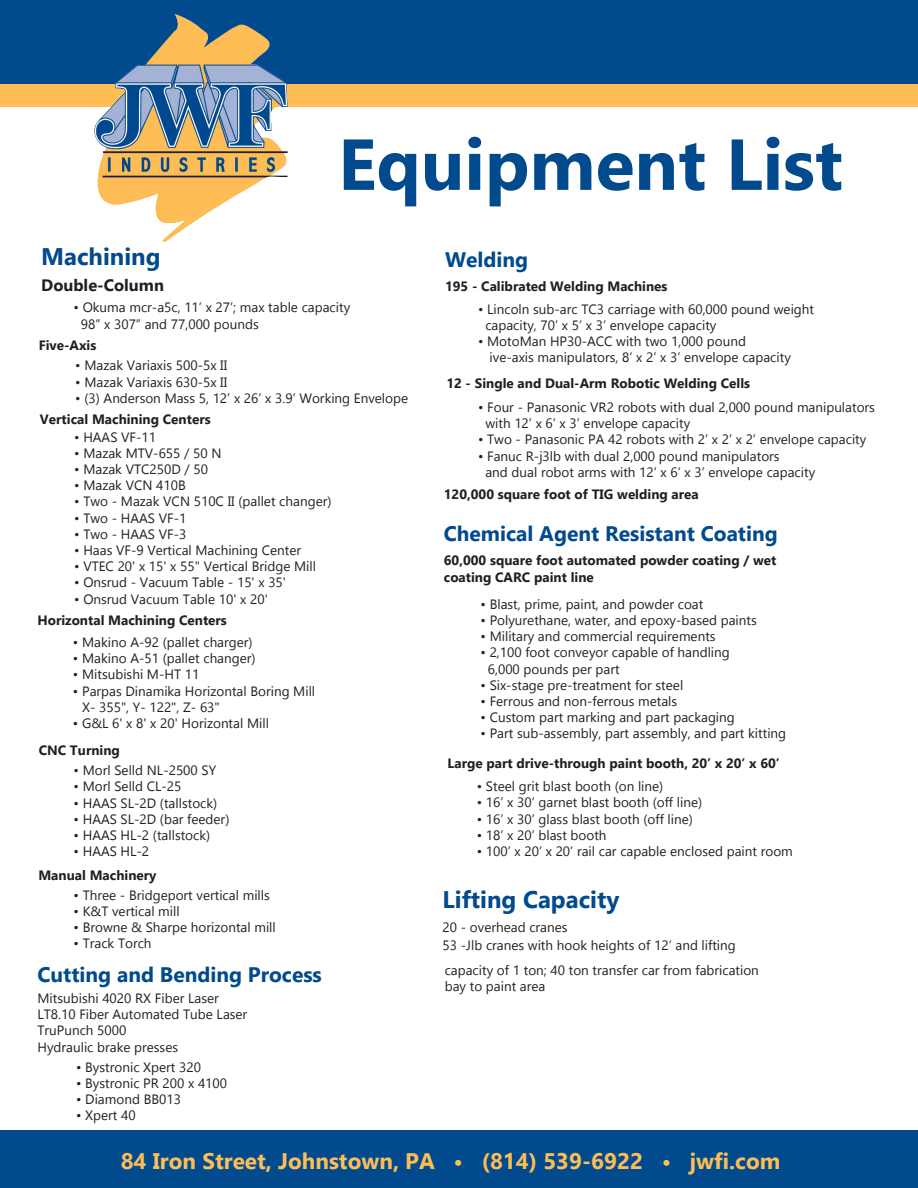
<style>
.page{position:relative;width:918px;height:1188px;background:#fff}
.page>*{position:absolute;margin:0;border:0;box-sizing:border-box;transform-origin:0 0}
.t1{font:700 72px "Gadugi";color:#004a8d}
.t2{font:700 24px "Gadugi";color:#004a8d}
.t3{font:700 22.5px "Gadugi";color:#fdbe56}
.t4{font:700 21px "Gadugi";color:#004a8d}
.t5{font:700 16.5px "Gadugi";color:#231f20}
.t6{font:13.5px/16.2px "Gadugi";color:#231f20}
.t7{font:700 13.5px/16.2px "Gadugi";color:#231f20}
</style>
<div class="page">
<div style="left:0;top:83px;width:918px;height:24px;background:#febd55"></div>
<div style="left:0;top:0;width:918px;height:83px;background:#004a8d"></div>
<img style="left:90px;top:14px;width:198px;height:228px">
<div style="left:0;top:1131px;width:918px;height:57px;background:#004a8d"></div>
<p class="t1" style="left:338px;top:121px;width:506px">Equipment List</p>
<p class="t2" style="left:41px;top:242px;width:121px">Machining</p>
<p class="t5" style="left:41px;top:275px;width:124px">Double-Column</p>
<p class="t6" style="left:81px;top:299px;width:271px;text-indent:-7px">• Okuma mcr-a5c, 11’ x 27’; max table capacity<br>98” x 307” and 77,000 pounds</p>
<p class="t7" style="left:39px;top:337px;width:59px">Five-Axis</p>
<p class="t6" style="left:75px;top:358px;width:154px">• Mazak Variaxis 500-5x II</p>
<p class="t6" style="left:75px;top:374px;width:154px">• Mazak Variaxis 630-5x II</p>
<p class="t6" style="left:75px;top:390px;width:334px">• (3) Anderson Mass 5, 12’ x 26’ x 3.9’ Working Envelope</p>
<p class="t7" style="left:40px;top:411px;width:172px">Vertical Machining Centers</p>
<p class="t6" style="left:74px;top:429px;width:83px">• HAAS VF-11</p>
<p class="t6" style="left:74px;top:445px;width:149px">• Mazak MTV-655 / 50 N</p>
<p class="t6" style="left:74px;top:461px;width:135px">• Mazak VTC250D / 50</p>
<p class="t6" style="left:74px;top:477px;width:113px">• Mazak VCN 410B</p>
<p class="t6" style="left:74px;top:493px;width:259px">• Two - Mazak VCN 510C II (pallet changer)</p>
<p class="t6" style="left:74px;top:510px;width:114px">• Two - HAAS VF-1</p>
<p class="t6" style="left:74px;top:526px;width:114px">• Two - HAAS VF-3</p>
<p class="t6" style="left:74px;top:542px;width:229px">• Haas VF-9 Vertical Machining Center</p>
<p class="t6" style="left:74px;top:558px;width:243px">• VTEC 20' x 15' x 55" Vertical Bridge Mill</p>
<p class="t6" style="left:74px;top:574px;width:213px">• Onsrud - Vacuum Table - 15' x 35'</p>
<p class="t6" style="left:74px;top:591px;width:195px">• Onsrud Vacuum Table 10' x 20'</p>
<p class="t7" style="left:37px;top:612px;width:191px">Horizontal Machining Centers</p>
<p class="t6" style="left:73px;top:634px;width:181px">• Makino A-92 (pallet charger)</p>
<p class="t6" style="left:73px;top:650px;width:184px">• Makino A-51 (pallet changer)</p>
<p class="t6" style="left:73px;top:667px;width:128px">• Mitsubishi M-HT 11</p>
<p class="t6" style="left:82px;top:683px;width:235px;text-indent:-9px">• Parpas Dinamika Horizontal Boring Mill<br>X- 355", Y- 122", Z- 63"</p>
<p class="t6" style="left:73px;top:715px;width:198px">• G&amp;L 6' x 8' x 20' Horizontal Mill</p>
<p class="t7" style="left:39px;top:743px;width:83px">CNC Turning</p>
<p class="t6" style="left:74px;top:762px;width:144px">• Morl Selld NL-2500 SY</p>
<p class="t6" style="left:74px;top:778px;width:109px">• Morl Selld CL-25</p>
<p class="t6" style="left:74px;top:795px;width:145px">• HAAS SL-2D (tallstock)</p>
<p class="t6" style="left:74px;top:811px;width:157px">• HAAS SL-2D (bar feeder)</p>
<p class="t6" style="left:74px;top:827px;width:138px">• HAAS HL-2 (tallstock)</p>
<p class="t6" style="left:74px;top:843px;width:77px">• HAAS HL-2</p>
<p class="t7" style="left:38px;top:867px;width:120px">Manual Machinery</p>
<p class="t6" style="left:74px;top:887px;width:198px">• Three - Bridgeport vertical mills</p>
<p class="t6" style="left:74px;top:903px;width:108px">• K&amp;T vertical mill</p>
<p class="t6" style="left:74px;top:919px;width:204px">• Browne &amp; Sharpe horizontal mill</p>
<p class="t6" style="left:74px;top:935px;width:80px">• Track Torch</p>
<p class="t4" style="left:37px;top:962px;width:286px">Cutting and Bending Process</p>
<p class="t6" style="left:37px;top:990px;width:211px">Mitsubishi 4020 RX Fiber Laser<br>LT8.10 Fiber Automated Tube Laser<br>TruPunch 5000<br>Hydraulic brake presses</p>
<p class="t6" style="left:76px;top:1059px;width:126px">• Bystronic Xpert 320</p>
<p class="t6" style="left:76px;top:1075px;width:153px">• Bystronic PR 200 x 4100</p>
<p class="t6" style="left:76px;top:1091px;width:106px">• Diamond BB013</p>
<p class="t6" style="left:76px;top:1107px;width:61px">• Xpert 40</p>
<p class="t4" style="left:445px;top:247px;width:85px">Welding</p>
<p class="t7" style="left:445px;top:278px;width:224px">195 - Calibrated Welding Machines</p>
<p class="t6" style="left:485px;top:301px;width:330px;text-indent:-7px">• Lincoln sub-arc TC3 carriage with 60,000 pound weight capacity, 70’ x 5’ x 3’ envelope capacity</p>
<p class="t6" style="left:490px;top:333px;width:303px;text-indent:-12px">• MotoMan HP30-ACC with two 1,000 pound ive-axis manipulators, 8’ x 2’ x 3’ envelope capacity</p>
<p class="t7" style="left:446px;top:376px;width:305px">12 - Single and Dual-Arm Robotic Welding Cells</p>
<p class="t6" style="left:485px;top:399px;width:391px;text-indent:-7px">• Four - Panasonic VR2 robots with dual 2,000 pound manipulators with 12’ x 6’ x 3’ envelope capacity</p>
<p class="t6" style="left:478px;top:431px;width:390px">• Two - Panasonic PA 42 robots with 2’ x 2’ x 2’ envelope capacity</p>
<p class="t6" style="left:485px;top:448px;width:331px;text-indent:-7px">• Fanuc R-j3lb with dual 2,000 pound manipulators<br>and dual robot arms with 12’ x 6’ x 3’ envelope capacity</p>
<p class="t7" style="left:444px;top:486px;width:256px">120,000 square foot of TIG welding area</p>
<p class="t4" style="left:444px;top:521px;width:335px">Chemical Agent Resistant Coating</p>
<p class="t7" style="left:444px;top:552px;width:334px">60,000 square foot automated powder coating / wet coating CARC paint line</p>
<p class="t6" style="left:480px;top:596px;width:224px">• Blast, prime, paint, and powder coat</p>
<p class="t6" style="left:480px;top:612px;width:278px">• Polyurethane, water, and epoxy-based paints</p>
<p class="t6" style="left:480px;top:628px;width:237px">• Military and commercial requirements</p>
<p class="t6" style="left:488px;top:644px;width:243px;text-indent:-7px">• 2,100 foot conveyor capable of handling<br>6,000 pounds per part</p>
<p class="t6" style="left:480px;top:677px;width:204px">• Six-stage pre-treatment for steel</p>
<p class="t6" style="left:480px;top:693px;width:198px">• Ferrous and non-ferrous metals</p>
<p class="t6" style="left:480px;top:709px;width:256px">• Custom part marking and part packaging</p>
<p class="t6" style="left:480px;top:725px;width:307px">• Part sub-assembly, part assembly, and part kitting</p>
<p class="t7" style="left:448px;top:755px;width:334px">Large part drive-through paint booth, 20’ x 20’ x 60’</p>
<p class="t6" style="left:477px;top:778px;width:188px">• Steel grit blast booth (on line)</p>
<p class="t6" style="left:477px;top:794px;width:227px">• 16’ x 30’ garnet blast booth (off line)</p>
<p class="t6" style="left:477px;top:811px;width:218px">• 16’ x 30’ glass blast booth (off line)</p>
<p class="t6" style="left:477px;top:827px;width:131px">• 18’ x 20’ blast booth</p>
<p class="t6" style="left:477px;top:843px;width:318px">• 100’ x 20’ x 20’ rail car capable enclosed paint room</p>
<p class="t2" style="left:443px;top:885px;width:178px">Lifting Capacity</p>
<p class="t6" style="left:443px;top:918px;width:295px;line-height:18.6px">20 - overhead cranes<br>53 -Jlb cranes with hook heights of 12’ and lifting</p>
<p class="t6" style="left:445px;top:962px;width:316px">capacity of 1 ton; 40 ton transfer car from fabrication bay to paint area</p>
<p class="t3" style="left:121px;top:1147px;width:661px">84 Iron Street, Johnstown, PA • (814) 539-6922 • jwfi.com</p>
</div>
